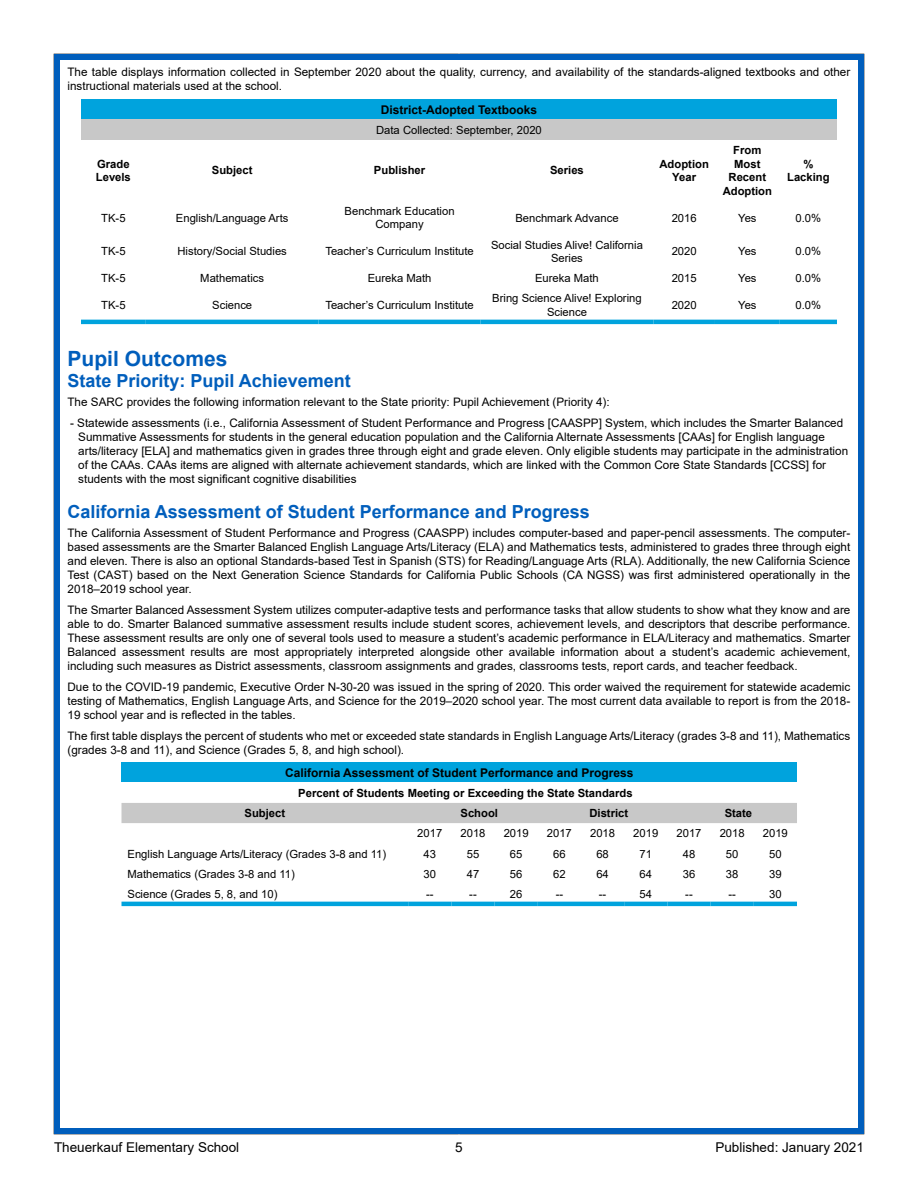
<style>
.page{position:relative;width:918px;height:1188px;background:#fff}
.page>*{position:absolute;margin:0;border:0;box-sizing:border-box;transform-origin:0 0}
.t1{font:700 21px "Arial";color:#005ebc}
.t2{font:700 18px "Arial";color:#005ebc}
.t3{font:13.5px "Arial";color:#000}
.t4{font:700 12px "Arial";color:#000}
.t5{font:11.7px/14.1px "Arial";color:#000}
.t6{font:11.25px/13.5px "Arial";color:#000;text-align:center}
.t7{font:700 11.25px/13.5px "Arial";color:#000;text-align:center}
</style>
<div class="page">
<div style="left:54px;top:54px;width:810px;height:1080px;border:6px solid #005ebc"></div>
<div style="left:122px;top:762px;width:675px;height:21px;background:#00a3dd"></div>
<div style="left:122px;top:803px;width:675px;height:20px;background:#c8c8c8"></div>
<hr style="left:122px;top:902px;width:286px;height:4px;background:#00a3dd">
<hr style="left:408px;top:902px;width:43px;height:4px;background:#00a3dd">
<hr style="left:451px;top:902px;width:44px;height:4px;background:#00a3dd">
<hr style="left:495px;top:902px;width:43px;height:4px;background:#00a3dd">
<hr style="left:538px;top:902px;width:43px;height:4px;background:#00a3dd">
<hr style="left:581px;top:902px;width:43px;height:4px;background:#00a3dd">
<hr style="left:624px;top:902px;width:43px;height:4px;background:#00a3dd">
<hr style="left:667px;top:902px;width:44px;height:4px;background:#00a3dd">
<hr style="left:711px;top:902px;width:43px;height:4px;background:#00a3dd">
<hr style="left:754px;top:902px;width:43px;height:4px;background:#00a3dd">
<div style="left:81px;top:99px;width:756px;height:21px;background:#00a3dd"></div>
<div style="left:81px;top:120px;width:756px;height:20px;background:#c8c8c8"></div>
<hr style="left:81px;top:320px;width:65px;height:4px;background:#00a3dd">
<hr style="left:146px;top:320px;width:173px;height:4px;background:#00a3dd">
<hr style="left:319px;top:320px;width:162px;height:4px;background:#00a3dd">
<hr style="left:481px;top:320px;width:172px;height:4px;background:#00a3dd">
<hr style="left:653px;top:320px;width:62px;height:4px;background:#00a3dd">
<hr style="left:715px;top:320px;width:65px;height:4px;background:#00a3dd">
<hr style="left:780px;top:320px;width:57px;height:4px;background:#00a3dd">
<p class="t5" style="left:68px;top:65px;width:784px">The table displays information collected in September 2020 about the quality, currency, and availability of the standards-aligned textbooks and other instructional materials used at the school.</p>
<p class="t4" style="left:381px;top:101px;width:158px">District-Adopted Textbooks</p>
<p class="t6" style="left:376px;top:123px;width:167px">Data Collected: September, 2020</p>
<p class="t7" style="left:96px;top:157px;width:37px;text-align:left">Grade<br>Levels</p>
<p class="t7" style="left:212px;top:164px;width:42px">Subject</p>
<p class="t7" style="left:374px;top:164px;width:53px">Publisher</p>
<p class="t7" style="left:550px;top:164px;width:35px">Series</p>
<p class="t7" style="left:660px;top:157px;width:51px">Adoption<br>Year</p>
<p class="t7" style="left:723px;top:144px;width:51px">From<br>Most<br>Recent<br>Adoption</p>
<p class="t7" style="left:787px;top:157px;width:44px">%<br>Lacking</p>
<p class="t6" style="left:101px;top:211px;width:26px">TK-5</p>
<p class="t6" style="left:176px;top:211px;width:114px">English/Language Arts</p>
<p class="t6" style="left:345px;top:204px;width:112px">Benchmark Education<br>Company</p>
<p class="t6" style="left:515px;top:211px;width:105px">Benchmark Advance</p>
<p class="t6" style="left:672px;top:211px;width:27px">2016</p>
<p class="t6" style="left:738px;top:211px;width:20px">Yes</p>
<p class="t6" style="left:796px;top:211px;width:27px">0.0%</p>
<p class="t6" style="left:101px;top:244px;width:26px">TK-5</p>
<p class="t6" style="left:178px;top:244px;width:111px">History/Social Studies</p>
<p class="t6" style="left:325px;top:244px;width:150px">Teacher’s Curriculum Institute</p>
<p class="t6" style="left:491px;top:238px;width:153px">Social Studies Alive! California<br>Series</p>
<p class="t6" style="left:672px;top:244px;width:27px">2020</p>
<p class="t6" style="left:738px;top:244px;width:20px">Yes</p>
<p class="t6" style="left:796px;top:244px;width:27px">0.0%</p>
<p class="t6" style="left:101px;top:271px;width:26px">TK-5</p>
<p class="t6" style="left:200px;top:271px;width:65px">Mathematics</p>
<p class="t6" style="left:368px;top:271px;width:65px">Eureka Math</p>
<p class="t6" style="left:535px;top:271px;width:65px">Eureka Math</p>
<p class="t6" style="left:672px;top:271px;width:27px">2015</p>
<p class="t6" style="left:738px;top:271px;width:20px">Yes</p>
<p class="t6" style="left:796px;top:271px;width:27px">0.0%</p>
<p class="t6" style="left:101px;top:298px;width:26px">TK-5</p>
<p class="t6" style="left:212px;top:298px;width:42px">Science</p>
<p class="t6" style="left:325px;top:298px;width:150px">Teacher’s Curriculum Institute</p>
<p class="t6" style="left:492px;top:292px;width:151px">Bring Science Alive! Exploring<br>Science</p>
<p class="t6" style="left:672px;top:298px;width:27px">2020</p>
<p class="t6" style="left:738px;top:298px;width:20px">Yes</p>
<p class="t6" style="left:796px;top:298px;width:27px">0.0%</p>
<h1 class="t1" style="left:68px;top:344px;width:161px">Pupil Outcomes</h1>
<h2 class="t2" style="left:68px;top:368px;width:285px">State Priority: Pupil Achievement</h2>
<p class="t5" style="left:68px;top:395px;width:544px">The SARC provides the following information relevant to the State priority: Pupil Achievement (Priority 4):</p>
<p class="t5" style="left:78px;top:416px;width:771px;text-indent:-8px">- Statewide assessments (i.e., California Assessment of Student Performance and Progress [CAASPP] System, which includes the Smarter Balanced Summative Assessments for students in the general education population and the California Alternate Assessments [CAAs] for English language arts/literacy [ELA] and mathematics given in grades three through eight and grade eleven. Only eligible students may participate in the administration of the CAAs. CAAs items are aligned with alternate achievement standards, which are linked with the Common Core State Standards [CCSS] for students with the most significant cognitive disabilities</p>
<h2 class="t2" style="left:68px;top:499px;width:524px">California Assessment of Student Performance and Progress</h2>
<p class="t5" style="left:68px;top:526px;width:784px;text-align:justify">The California Assessment of Student Performance and Progress (CAASPP) includes computer-based and paper-pencil assessments. The computer&shy;based assessments are the Smarter Balanced English Language Arts/Literacy (ELA) and Mathematics tests, administered to grades three through eight and eleven. There is also an optional Standards-based Test in Spanish (STS) for Reading/Language Arts (RLA). Additionally, the new California Science Test (CAST) based on the Next Generation Science Standards for California Public Schools (CA NGSS) was first administered operationally in the 2018–2019 school year.</p>
<p class="t5" style="left:68px;top:603px;width:784px;text-align:justify">The Smarter Balanced Assessment System utilizes computer-adaptive tests and performance tasks that allow students to show what they know and are able to do. Smarter Balanced summative assessment results include student scores, achievement levels, and descriptors that describe performance.<br>These assessment results are only one of several tools used to measure a student’s academic performance in ELA/Literacy and mathematics. Smarter Balanced assessment results are most appropriately interpreted alongside other available information about a student’s academic achievement, including such measures as District assessments, classroom assignments and grades, classrooms tests, report cards, and teacher feedback.</p>
<p class="t5" style="left:68px;top:680px;width:784px;text-align:justify">Due to the COVID-19 pandemic, Executive Order N-30-20 was issued in the spring of 2020. This order waived the requirement for statewide academic testing of Mathematics, English Language Arts, and Science for the 2019–2020 school year. The most current data available to report is from the 2018- 19 school year and is reflected in the tables.</p>
<p class="t5" style="left:68px;top:729px;width:784px">The first table displays the percent of students who met or exceeded state standards in English Language Arts/Literacy (grades 3-8 and 11), Mathematics (grades 3-8 and 11), and Science (Grades 5, 8, and high school).</p>
<p class="t4" style="left:285px;top:764px;width:350px">California Assessment of Student Performance and Progress</p>
<p class="t7" style="left:298px;top:786px;width:336px">Percent of Students Meeting or Exceeding the State Standards</p>
<p class="t7" style="left:245px;top:807px;width:42px">Subject</p>
<p class="t7" style="left:461px;top:807px;width:39px">School</p>
<p class="t7" style="left:589px;top:807px;width:40px">District</p>
<p class="t7" style="left:725px;top:807px;width:29px">State</p>
<p class="t6" style="left:417px;top:827px;width:27px">2017</p>
<p class="t6" style="left:460px;top:827px;width:27px">2018</p>
<p class="t6" style="left:504px;top:827px;width:27px">2019</p>
<p class="t6" style="left:547px;top:827px;width:27px">2017</p>
<p class="t6" style="left:590px;top:827px;width:27px">2018</p>
<p class="t6" style="left:633px;top:827px;width:27px">2019</p>
<p class="t6" style="left:676px;top:827px;width:27px">2017</p>
<p class="t6" style="left:720px;top:827px;width:27px">2018</p>
<p class="t6" style="left:763px;top:827px;width:27px">2019</p>
<p class="t6" style="left:128px;top:847px;width:260px">English Language Arts/Literacy (Grades 3-8 and 11)</p>
<p class="t6" style="left:424px;top:847px;width:14px">43</p>
<p class="t6" style="left:467px;top:847px;width:14px">55</p>
<p class="t6" style="left:510px;top:847px;width:14px">65</p>
<p class="t6" style="left:553px;top:847px;width:14px">66</p>
<p class="t6" style="left:596px;top:847px;width:14px">68</p>
<p class="t6" style="left:640px;top:847px;width:14px">71</p>
<p class="t6" style="left:683px;top:847px;width:14px">48</p>
<p class="t6" style="left:726px;top:847px;width:14px">50</p>
<p class="t6" style="left:769px;top:847px;width:14px">50</p>
<p class="t6" style="left:128px;top:867px;width:169px">Mathematics (Grades 3-8 and 11)</p>
<p class="t6" style="left:424px;top:867px;width:14px">30</p>
<p class="t6" style="left:467px;top:867px;width:14px">47</p>
<p class="t6" style="left:510px;top:867px;width:14px">56</p>
<p class="t6" style="left:553px;top:867px;width:14px">62</p>
<p class="t6" style="left:596px;top:867px;width:14px">64</p>
<p class="t6" style="left:640px;top:867px;width:14px">64</p>
<p class="t6" style="left:683px;top:867px;width:14px">36</p>
<p class="t6" style="left:726px;top:867px;width:14px">38</p>
<p class="t6" style="left:769px;top:867px;width:14px">39</p>
<p class="t6" style="left:128px;top:887px;width:152px">Science (Grades 5, 8, and 10)</p>
<p class="t6" style="left:426px;top:887px;width:9px">--</p>
<p class="t6" style="left:469px;top:887px;width:9px">--</p>
<p class="t6" style="left:510px;top:887px;width:14px">26</p>
<p class="t6" style="left:556px;top:887px;width:9px">--</p>
<p class="t6" style="left:599px;top:887px;width:9px">--</p>
<p class="t6" style="left:640px;top:887px;width:14px">54</p>
<p class="t6" style="left:685px;top:887px;width:9px">--</p>
<p class="t6" style="left:728px;top:887px;width:9px">--</p>
<p class="t6" style="left:769px;top:887px;width:14px">30</p>
<p class="t3" style="left:54px;top:1138px;width:187px">Theuerkauf Elementary School</p>
<p class="t3" style="left:455px;top:1138px;width:9px">5</p>
<p class="t3" style="left:715px;top:1138px;width:150px">Published: January 2021</p>
</div>
